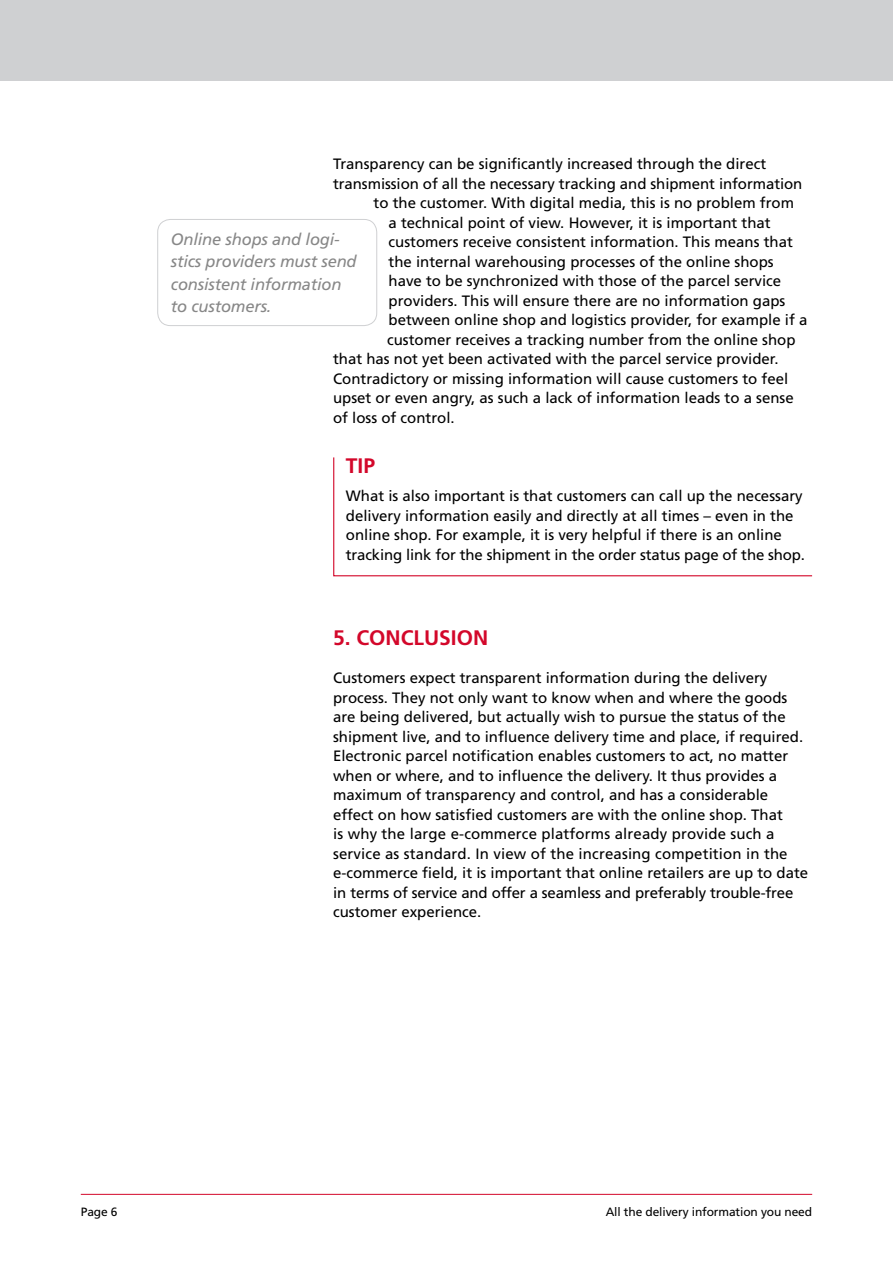
<style>
.page{position:relative;width:893px;height:1263px;background:#fff}
.page>*{position:absolute;margin:0;border:0;box-sizing:border-box;transform-origin:0 0}
.t1{font:700 21px "Frutiger";color:#d3072a}
.t2{font:italic 16.5px/22.5px "Frutiger LT Std";letter-spacing:-.01em;color:#878787}
.t3{font:15px/19.5px "Frutiger";color:#000}
.t4{font:12px "Frutiger";letter-spacing:-.01em;color:#000}
</style>
<div class="page">
<hr style="left:81px;top:1194px;width:731px;height:1px;background:#d3072a">
<div style="left:0;top:0;width:893px;height:81px;background:#cfd0d2"></div>
<div style="left:157px;top:219px;width:220px;height:107px;border:1px solid #cfd0d2;border-radius:13px"></div>
<svg style="left:333px;top:457px;width:480px;height:120px"></svg>
<p class="t3" style="left:333px;top:154px;width:435px">Transparency can be significantly increased through the direct</p>
<p class="t3" style="left:333px;top:173px;width:471px">transmission of all the necessary tracking and shipment information</p>
<p class="t3" style="left:374px;top:193px;width:422px">to the customer. With digital media, this is no problem from</p>
<p class="t3" style="left:389px;top:212px;width:384px">a technical point of view. However, it is important that</p>
<p class="t3" style="left:389px;top:232px;width:406px">customers receive consistent information. This means that</p>
<p class="t3" style="left:389px;top:251px;width:387px">the internal warehousing processes of the online shops</p>
<p class="t3" style="left:389px;top:271px;width:394px">have to be synchronized with those of the parcel service</p>
<p class="t3" style="left:389px;top:290px;width:398px">providers. This will ensure there are no information gaps</p>
<p class="t3" style="left:389px;top:310px;width:420px">between online shop and logistics provider, for example if a</p>
<p class="t3" style="left:387px;top:329px;width:410px">customer receives a tracking number from the online shop</p>
<p class="t3" style="left:333px;top:349px;width:447px">that has not yet been activated with the parcel service provider.</p>
<p class="t3" style="left:333px;top:368px;width:457px">Contradictory or missing information will cause customers to feel</p>
<p class="t3" style="left:333px;top:388px;width:462px">upset or even angry, as such a lack of information leads to a sense</p>
<p class="t3" style="left:333px;top:407px;width:123px">of loss of control.</p>
<h1 class="t1" style="left:346px;top:454px;width:31px">TIP</h1>
<p class="t3" style="left:346px;top:486px;width:461px">What is also important is that customers can call up the necessary delivery information easily and directly at all times – even in the online shop. For example, it is very helpful if there is an online tracking link for the shipment in the order status page of the shop.</p>
<p class="t2" style="left:171px;top:228px;width:187px">Online shops and logi&shy;stics providers must send consistent information to customers.</p>
<h1 class="t1" style="left:333px;top:625px;width:157px">5. CONCLUSION</h1>
<p class="t3" style="left:333px;top:668px;width:477px">Customers expect transparent information during the delivery process. They not only want to know when and where the goods are being delivered, but actually wish to pursue the status of the shipment live, and to influence delivery time and place, if required.<br>Electronic parcel notification enables customers to act, no matter when or where, and to influence the delivery. It thus provides a maximum of transparency and control, and has a considerable effect on how satisfied customers are with the online shop. That<br>is why the large e-commerce platforms already provide such a service as standard. In view of the increasing competition in the e-commerce field, it is important that online retailers are up to date in terms of service and offer a seamless and preferably trouble-free customer experience.</p>
<p class="t4" style="left:81px;top:1205px;width:38px">Page 6</p>
<p class="t4" style="left:606px;top:1205px;width:208px">All the delivery information you need</p>
</div>
